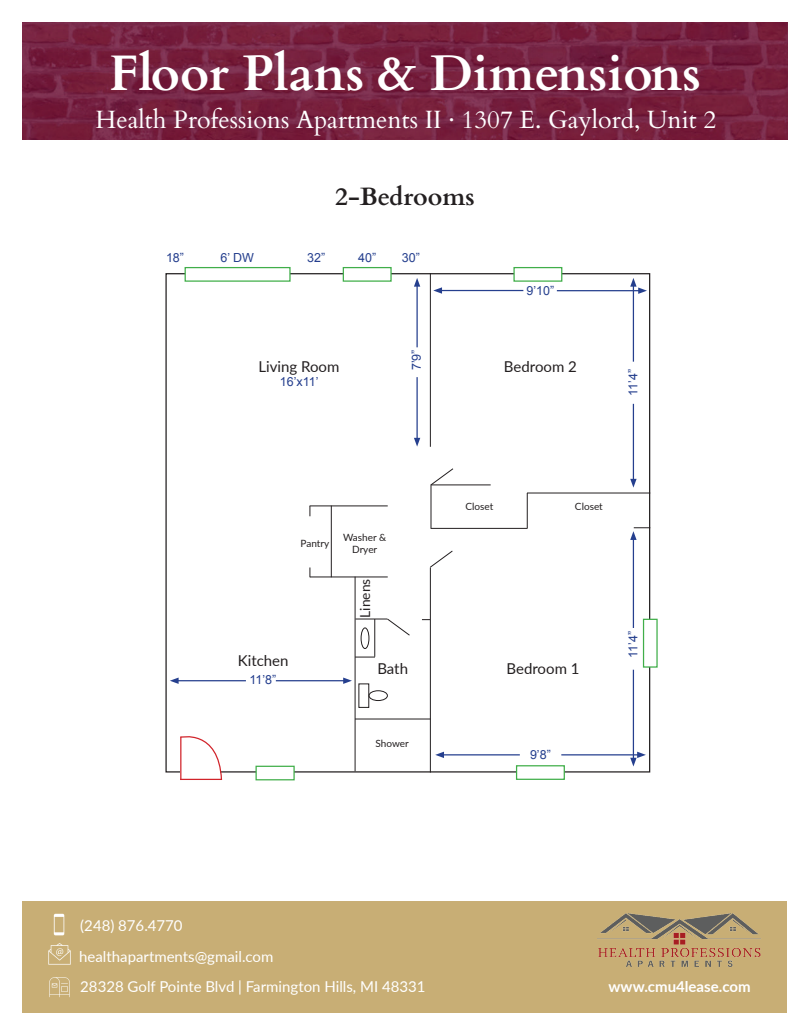
<style>
.page{position:relative;width:810px;height:1035px;background:#fff}
.page>*{position:absolute;margin:0;border:0;box-sizing:border-box;transform-origin:0 0}
.t1{font:700 50px "Cardo";color:#fff}
.t2{font:25px "Cardo";color:#fff}
.t3{font:700 25px "Cardo";color:#231f20}
.t4{font:15px/30.4px "Lato";color:#fff}
.t5{font:15px "Lato";color:#231f20}
.t6{font:700 15px "Lato";color:#fff}
.t7{font:13.75px "Lato";color:#231f20}
.t8{font:12.5px "Arial";color:#253f8e}
.t9{font:10px/12px "Lato";color:#231f20;text-align:center}
</style>
<div class="page">
<div style="left:22px;top:901px;width:766px;height:111px;background:#c8ae75"></div>
<img style="left:53px;top:913px;width:12px;height:23px">
<img style="left:48px;top:943px;width:23px;height:22px">
<img style="left:22px;top:22px;width:765px;height:117px">
<img style="left:49px;top:977px;width:21px;height:20px">
<hr style="left:430px;top:273px;width:1px;height:174px;background:#231f20">
<hr style="left:527px;top:493px;width:123px;height:1px;background:#231f20">
<hr style="left:527px;top:493px;width:1px;height:35px;background:#231f20">
<hr style="left:431px;top:528px;width:97px;height:1px;background:#231f20">
<hr style="left:431px;top:485px;width:1px;height:43px;background:#231f20">
<hr style="left:431px;top:485px;width:60px;height:1px;background:#231f20">
<hr style="left:430px;top:567px;width:1px;height:206px;background:#231f20">
<hr style="left:355px;top:577px;width:1px;height:194px;background:#231f20">
<hr style="left:310px;top:506px;width:78px;height:1px;background:#231f20">
<hr style="left:355px;top:619px;width:32px;height:1px;background:#231f20">
<hr style="left:331px;top:506px;width:1px;height:71px;background:#231f20">
<div style="left:516px;top:765px;width:49px;height:15px;background:#fff;border:1px solid #40ae49"></div>
<div style="left:643px;top:619px;width:15px;height:49px;background:#fff;border:1px solid #40ae49"></div>
<div style="left:513px;top:267px;width:49px;height:15px;background:#fff;border:1px solid #40ae49"></div>
<div style="left:343px;top:267px;width:49px;height:15px;background:#fff;border:1px solid #40ae49"></div>
<div style="left:185px;top:267px;width:106px;height:15px;background:#fff;border:1px solid #40ae49"></div>
<hr style="left:355px;top:719px;width:76px;height:1px;background:#231f20">
<svg style="left:355px;top:657px;width:20px;height:1px"></svg>
<div style="left:361px;top:628px;width:8px;height:21px;border:1px solid #231f20;border-radius:50%"></div>
<hr style="left:374px;top:619px;width:1px;height:38px;background:#231f20">
<hr style="left:310px;top:577px;width:78px;height:1px;background:#231f20">
<hr style="left:177px;top:680px;width:69px;height:1px;background:#253f8e">
<svg style="left:170px;top:678px;width:9px;height:6px"></svg>
<hr style="left:276px;top:680px;width:69px;height:1px;background:#253f8e">
<svg style="left:343px;top:678px;width:9px;height:6px"></svg>
<hr style="left:633px;top:670px;width:1px;height:90px;background:#253f8e">
<hr style="left:633px;top:538px;width:1px;height:90px;background:#253f8e">
<svg style="left:630px;top:527px;width:20px;height:13px"></svg>
<hr style="left:442px;top:754px;width:78px;height:1px;background:#253f8e">
<svg style="left:435px;top:752px;width:9px;height:6px"></svg>
<hr style="left:561px;top:754px;width:78px;height:1px;background:#253f8e">
<svg style="left:630px;top:752px;width:16px;height:15px"></svg>
<hr style="left:633px;top:285px;width:1px;height:77px;background:#253f8e">
<hr style="left:633px;top:404px;width:1px;height:77px;background:#253f8e">
<svg style="left:630px;top:479px;width:7px;height:9px"></svg>
<hr style="left:557px;top:290px;width:83px;height:1px;background:#253f8e">
<svg style="left:630px;top:278px;width:17px;height:16px"></svg>
<hr style="left:440px;top:290px;width:83px;height:1px;background:#253f8e">
<svg style="left:433px;top:287px;width:9px;height:7px"></svg>
<hr style="left:416px;top:285px;width:2px;height:62px;background:#253f8e">
<svg style="left:414px;top:278px;width:6px;height:9px"></svg>
<hr style="left:416px;top:377px;width:2px;height:63px;background:#253f8e">
<svg style="left:414px;top:438px;width:6px;height:9px"></svg>
<div style="left:256px;top:766px;width:39px;height:14px;background:#fff;border:1px solid #40ae49"></div>
<svg style="left:179px;top:736px;width:44px;height:44px"></svg>
<hr style="left:180px;top:737px;width:1px;height:43px;background:#d1232a">
<hr style="left:180px;top:779px;width:42px;height:1px;background:#d1232a">
<div style="left:369px;top:690px;width:19px;height:11px;border:1px solid #231f20;border-radius:50%"></div>
<svg style="left:430px;top:468px;width:24px;height:18px"></svg>
<svg style="left:386px;top:618px;width:24px;height:18px"></svg>
<svg style="left:429px;top:550px;width:24px;height:18px"></svg>
<img style="left:598px;top:914px;width:163px;height:53px">
<h1 class="t1" style="left:109px;top:33px;width:593px">Floor Plans &amp; Dimensions</h1>
<h2 class="t2" style="left:96px;top:100px;width:622px">Health Professions Apartments II · 1307 E. Gaylord, Unit 2</h2>
<h2 class="t3" style="left:335px;top:176px;width:141px">2-Bedrooms</h2>
<p class="t8" style="left:166px;top:249px;width:20px">18”</p>
<p class="t8" style="left:220px;top:249px;width:35px">6’ DW</p>
<p class="t8" style="left:307px;top:249px;width:20px">32”</p>
<p class="t8" style="left:358px;top:249px;width:20px">40”</p>
<p class="t8" style="left:402px;top:249px;width:20px">30”</p>
<p class="t8" style="left:527px;top:282px;width:29px">9’10”</p>
<p class="t8" style="left:408px;top:370px;width:22px;rotate:-90deg">7’9”</p>
<p class="t5" style="left:259px;top:356px;width:82px">Living Room</p>
<p class="t5" style="left:504px;top:356px;width:74px">Bedroom 2</p>
<p class="t8" style="left:280px;top:374px;width:40px">16’x11’</p>
<p class="t8" style="left:625px;top:396px;width:28px;rotate:-90deg">11’4”</p>
<p class="t9" style="left:301px;top:537px;width:30px">Pantry</p>
<p class="t9" style="left:343px;top:531px;width:45px">Washer &amp;<br>Dryer</p>
<p class="t7" style="left:355px;top:618px;width:40px;rotate:-90deg">Linens</p>
<p class="t5" style="left:238px;top:650px;width:52px">Kitchen</p>
<p class="t8" style="left:249px;top:671px;width:28px">11’8”</p>
<p class="t5" style="left:377px;top:657px;width:32px">Bath</p>
<p class="t9" style="left:376px;top:737px;width:35px">Shower</p>
<p class="t9" style="left:466px;top:499px;width:29px">Closet</p>
<p class="t9" style="left:575px;top:499px;width:29px">Closet</p>
<p class="t5" style="left:507px;top:657px;width:74px">Bedroom 1</p>
<p class="t8" style="left:530px;top:746px;width:22px">9’8”</p>
<p class="t8" style="left:625px;top:658px;width:28px;rotate:-90deg">11’4”</p>
<p class="t4" style="left:79px;top:910px;width:348px">(248) 876.4770<br>healthapartments@gmail.com<br>28328 Golf Pointe Blvd | Farmington Hills, MI 48331</p>
<p class="t6" style="left:609px;top:975px;width:144px">www.cmu4lease.com</p>
</div>
